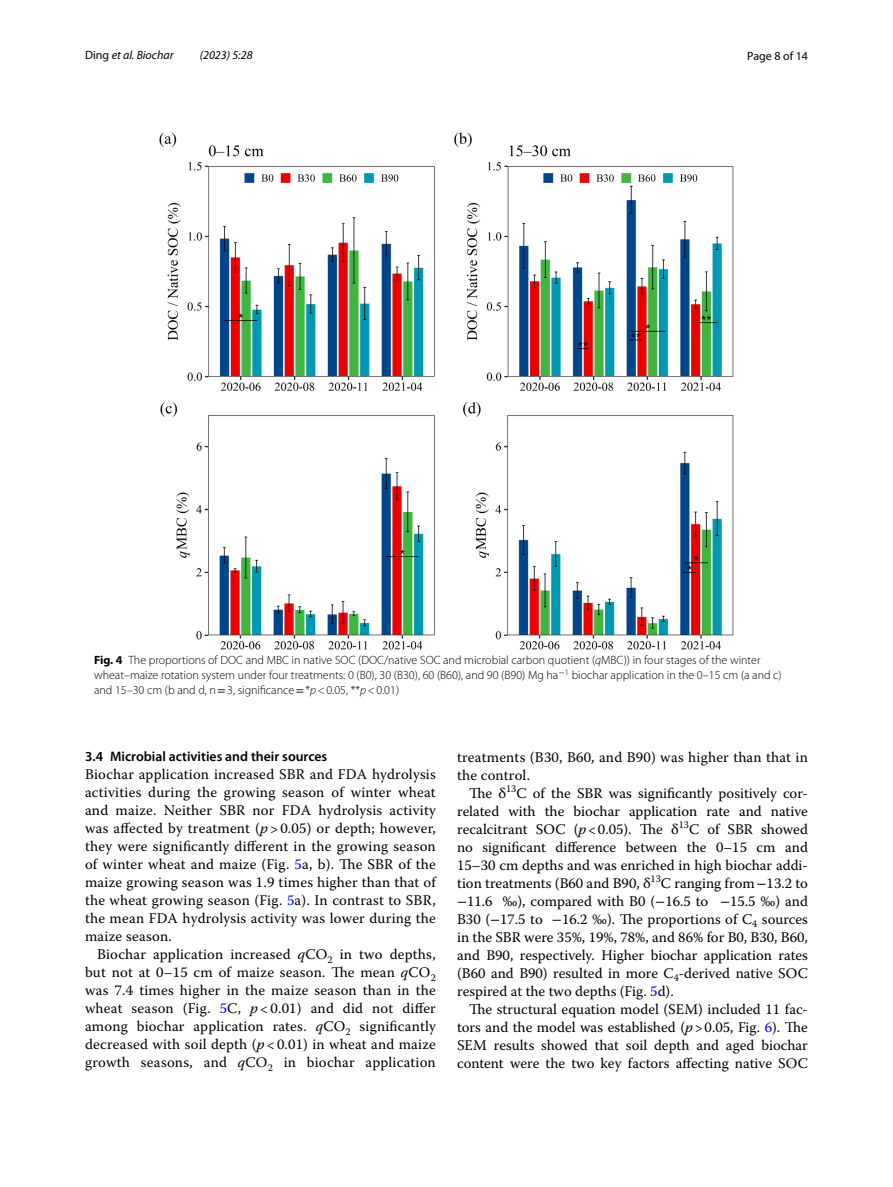
<style>
.page{position:relative;width:893px;height:1187px;background:#fff}
.page>*{position:absolute;margin:0;border:0;box-sizing:border-box;transform-origin:0 0}
.t1{font:14.7px/18px "Warnock Pro";letter-spacing:.015em;color:#000;text-align:justify}
.t2{font:600 13.8px "Myriad Pro";color:#000}
.t3{font:300 12px/15px "Myriad Pro";color:#000}
.t4{font:italic 12px "Myriad Pro";color:#000}
.t5{font:12px "Myriad Pro";color:#000}
.s1{font-style:normal}
.s2{font-weight:700}
.s3{font-style:italic}
.s4{font-family:"STIX";font-weight:400}
.s5{color:#00f}
.s6{font-family:"STIX"}
</style>
<div class="page">
<img style="left:159px;top:133px;width:574px;height:516px">
<p class="t4" style="left:85px;top:48px;width:90px"><span class="s1">Ding</span> et al. Biochar</p>
<p class="t4" style="left:200px;top:48px;width:54px">(2023) 5:28</p>
<p class="t5" style="left:747px;top:48px;width:62px">Page 8 of 14</p>
<p class="t3" style="left:94px;top:653px;width:689px"><span class="s2">Fig. 4</span> The proportions of DOC and MBC in native SOC (DOC/native SOC and microbial carbon quotient (<span class="s3">q</span>MBC)) in four stages of the winter wheat–maize rotation system under four treatments: 0 (B0), 30 (B30), 60 (B60), and 90 (B90) Mg ha<sup>−</sup><sup>1</sup> biochar application in the 0–15 cm (a and c) and 15–30 cm (b and d, n<span class="s4">=</span>3, significance<span class="s4">=</span>*<span class="s3">p</span>&lt;0.05, **<span class="s3">p</span>&lt;0.01)</p>
<p class="t2" style="left:85px;top:747px;width:244px">3.4 Microbial activities and their sources</p>
<p class="t1" style="left:85px;top:765px;width:352px">Biochar application increased SBR and FDA hydrolysis activities during the growing season of winter wheat and maize. Neither SBR nor FDA hydrolysis activity was affected by treatment (<span class="s3">p</span> &gt; 0.05) or depth; however, they were significantly different in the growing season of winter wheat and maize (Fig. <span class="s5">5</span>a, b). The SBR of the maize growing season was 1.9 times higher than that of the wheat growing season (Fig. <span class="s5">5</span>a). In contrast to SBR, the mean FDA hydrolysis activity was lower during the maize season.</p>
<p class="t1" style="left:85px;top:945px;width:352px;text-indent:12px">Biochar application increased <span class="s3">q</span>CO<sub>2</sub> in two depths, but not at 0–15 cm of maize season. The mean <span class="s3">q</span>CO<sub>2 </sub>was 7.4 times higher in the maize season than in the wheat season (Fig. <span class="s5">5</span>C, <span class="s3">p</span> &lt; 0.01) and did not differ among biochar application rates. <span class="s3">q</span>CO<sub>2</sub> significantly decreased with soil depth (<span class="s3">p</span> &lt; 0.01) in wheat and maize growth seasons, and <span class="s3">q</span>CO<sub>2</sub> in biochar application</p>
<p class="t1" style="left:457px;top:747px;width:352px">treatments (B30, B60, and B90) was higher than that in the control.</p>
<p class="t1" style="left:457px;top:783px;width:352px;text-indent:12px">The δ<sup>13</sup>C of the SBR was significantly positively cor&shy;related with the biochar application rate and native recalcitrant SOC (<span class="s3">p</span>&lt;0.05). The δ<sup>13</sup>C of SBR showed no significant difference between the 0–15 cm and 15–30 cm depths and was enriched in high biochar addi&shy;tion treatments (B60 and B90, δ<sup>13</sup>C ranging from<span class="s6">−</span>13.2 to <span class="s6">−</span>11.6 ‰), compared with B0 (<span class="s6">−</span>16.5 to <span class="s6">−</span>15.5 ‰) and B30 (<span class="s6">−</span>17.5 to <span class="s6">−</span>16.2 ‰). The proportions of C<sub>4</sub> sources in the SBR were 35%, 19%, 78%, and 86% for B0, B30, B60, and B90, respectively. Higher biochar application rates (B60 and B90) resulted in more C<sub>4</sub>-derived native SOC respired at the two depths (Fig. <span class="s5">5</span>d).</p>
<p class="t1" style="left:457px;top:999px;width:352px;text-indent:12px">The structural equation model (SEM) included 11 fac&shy;tors and the model was established (<span class="s3">p</span>&gt;0.05, Fig. <span class="s5">6</span>). The SEM results showed that soil depth and aged biochar content were the two key factors affecting native SOC</p>
</div>
